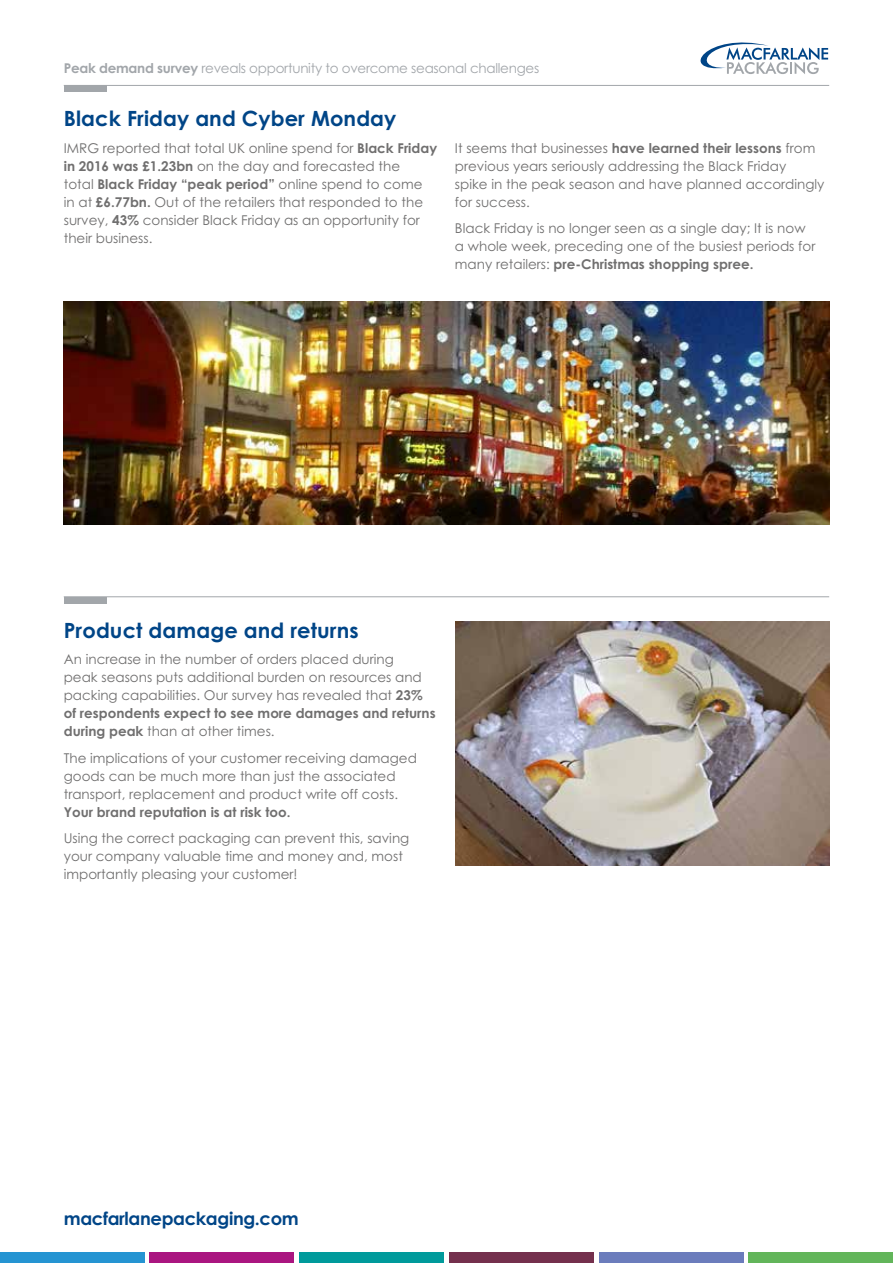
<style>
.page{position:relative;width:893px;height:1263px;background:#fff}
.page>*{position:absolute;margin:0;border:0;box-sizing:border-box;transform-origin:0 0}
.t1{font:700 21px "Century Gothic";letter-spacing:.005em;color:#004587}
.t2{font:700 18px "Century Gothic";letter-spacing:-.02em;color:#004587}
.t3{font:13.5px/18px "Century Gothic";color:#706f6f}
.t4{font:13.5px "Century Gothic";letter-spacing:-.02em;color:#a2a6aa}
.t5{font:700 13.5px "Century Gothic";color:#706f6f}
.s1{font-weight:700}
</style>
<div class="page">
<div style="left:599px;top:1252px;width:144px;height:11px;background:#6b7cbc"></div>
<div style="left:449px;top:1252px;width:145px;height:11px;background:#74304d"></div>
<div style="left:150px;top:1252px;width:144px;height:11px;background:#aa1580"></div>
<div style="left:0;top:1252px;width:145px;height:11px;background:#2594d2"></div>
<div style="left:748px;top:1252px;width:145px;height:11px;background:#62b55a"></div>
<div style="left:299px;top:1252px;width:145px;height:11px;background:#009a9b"></div>
<div style="left:64px;top:86px;width:42px;height:6px;background:#a2a6aa"></div>
<hr style="left:64px;top:85px;width:765px;height:1px;background:#a2a6aa">
<svg style="left:701px;top:43px;width:127px;height:31px"></svg>
<img style="left:64px;top:302px;width:765px;height:222px">
<div style="left:64px;top:597px;width:42px;height:6px;background:#a2a6aa"></div>
<hr style="left:64px;top:596px;width:765px;height:1px;background:#a2a6aa">
<img style="left:455px;top:622px;width:374px;height:244px">
<p class="t4" style="left:64px;top:60px;width:477px"><span class="s1">Peak demand survey</span> reveals opportunity to overcome seasonal challenges</p>
<h1 class="t1" style="left:64px;top:105px;width:334px">Black Friday and Cyber Monday</h1>
<p class="t3" style="left:64px;top:139px;width:375px">IMRG reported that total UK online spend for <span class="s1">Black Friday in 2016 was £1.23bn</span> on the day and forecasted the<br>total <span class="s1">Black Friday “peak period”</span> online spend to come<br>in at <span class="s1">£6.77bn.</span> Out of the retailers that responded to the survey, <span class="s1">43%</span> consider Black Friday as an opportunity for their business.</p>
<p class="t3" style="left:455px;top:139px;width:371px">It seems that businesses <span class="s1">have learned their lessons</span> from previous years seriously addressing the Black Friday<br>spike in the peak season and have planned accordingly for success.</p>
<p class="t3" style="left:455px;top:219px;width:362px">Black Friday is no longer seen as a single day; It is now a whole week, preceding one of the busiest periods for many retailers: <span class="s1">pre-Christmas shopping spree.</span></p>
<h1 class="t1" style="left:64px;top:617px;width:296px">Product damage and returns</h1>
<p class="t3" style="left:64px;top:650px;width:373px">An increase in the number of orders placed during<br>peak seasons puts additional burden on resources and packing capabilities. Our survey has revealed that <span class="s1">23% of respondents expect to see more damages and returns during peak</span> than at other times.</p>
<p class="t3" style="left:64px;top:749px;width:355px">The implications of your customer receiving damaged goods can be much more than just the associated transport, replacement and product write off costs.</p>
<p class="t5" style="left:64px;top:803px;width:228px">Your brand reputation is at risk too.</p>
<p class="t3" style="left:64px;top:829px;width:347px">Using the correct packaging can prevent this, saving your company valuable time and money and, most importantly pleasing your customer!</p>
<h2 class="t2" style="left:64px;top:1207px;width:237px">macfarlanepackaging.com</h2>
</div>
